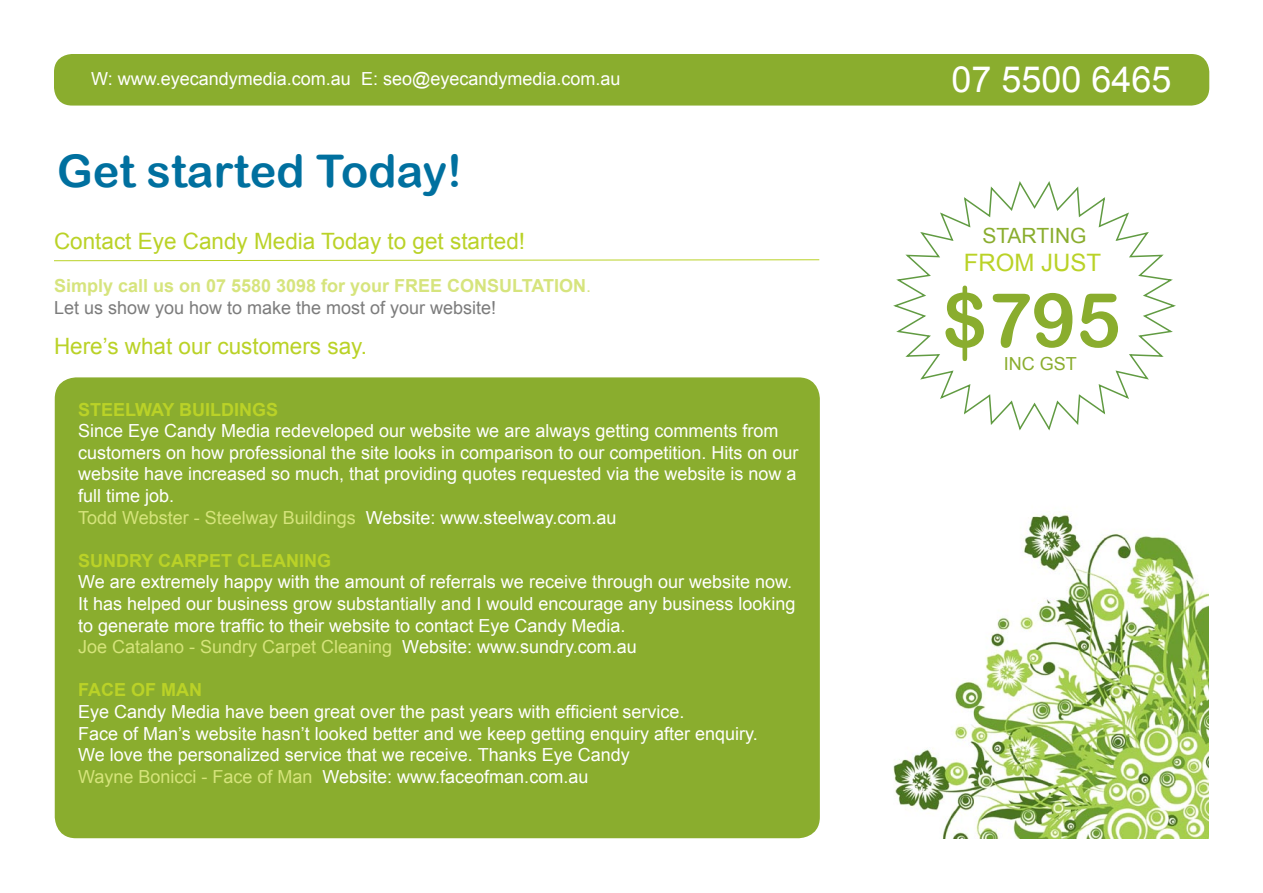
<style>
.page{position:relative;width:1263px;height:893px;background:#fff}
.page>*{position:absolute;margin:0;border:0;box-sizing:border-box;transform-origin:0 0}
.t1{font:75px "Arial Rounded MT Bold";color:#8aad2e}
.t2{font:45px "Arial Rounded MT Bold";color:#00709f}
.t3{font:36px "Arial";color:#fff}
.t4{font:24px "Arial";color:#bad227}
.t5{font:22.5px "Arial";color:#bad227}
.t6{font:21px "Arial";color:#8aad2e}
.t7{font:18px/21.6px "Arial";color:#fff}
.t8{font:18px "Arial";color:#d5e47b}
.t9{font:700 18px/21.6px "Arial";color:#d6e47d}
.t10{font:700 18px "Arial";color:#bad227}
.t11{font:18px "Arial";color:#8aad2e}
.s1{font-weight:400}
.s2{font-weight:400;color:#7c7c7c}
.s3{color:#fff}
.s4{color:#d5e47b}
</style>
<div class="page">
<div style="left:55px;top:377px;width:765px;height:461px;background:#8aad2e"></div>
<img style="left:893px;top:514px;width:316px;height:325px">
<div style="left:54px;top:54px;width:1155px;height:52px;background:#8aad2e"></div>
<svg style="left:54px;top:259px;width:766px;height:2px"></svg>
<svg style="left:893px;top:181px;width:283px;height:250px"></svg>
<p class="t7" style="left:91px;top:68px;width:531px">W: www.eyecandymedia.com.au E: seo@eyecandymedia.com.au</p>
<p class="t3" style="left:951px;top:56px;width:222px">07 5500 6465</p>
<p class="t2" style="left:57px;top:144px;width:407px">Get started Today!</p>
<p class="t5" style="left:54px;top:226px;width:473px">Contact Eye Candy Media Today to get started!</p>
<p class="t9" style="left:54px;top:276px;width:539px">Simply call us on 07 5580 3098 for your FREE CONSULTATION<span class="s1">.<br></span><span class="s2">Let us show you how to make the most of your website!</span></p>
<p class="t5" style="left:54px;top:331px;width:315px">Here’s what our customers say.</p>
<p class="t10" style="left:78px;top:397px;width:202px">STEELWAY BUILDINGS</p>
<p class="t7" style="left:78px;top:420px;width:722px">Since Eye Candy Media redeveloped our website we are always getting comments from customers on how professional the site looks in comparison to our competition. Hits on our website have increased so much, that providing quotes requested via the website is now a full time job.</p>
<p class="t8" style="left:78px;top:506px;width:540px">Todd Webster - Steelway Buildings <span class="s3">Website: www.steelway.com.au</span></p>
<p class="t10" style="left:78px;top:549px;width:255px">SUNDRY CARPET CLEANING</p>
<p class="t7" style="left:78px;top:571px;width:719px">We are extremely happy with the amount of referrals we receive through our website now.<br>It has helped our business grow substantially and I would encourage any business looking to generate more traffic to their website to contact Eye Candy Media.</p>
<p class="t8" style="left:78px;top:635px;width:560px">Joe Catalano - Sundry Carpet Cleaning <span class="s3">Website: www.sundry.com.au</span></p>
<p class="t10" style="left:78px;top:678px;width:125px">FACE OF MAN</p>
<p class="t7" style="left:78px;top:701px;width:608px">Eye Candy Media have been great over the past years with efficient service.</p>
<p class="t7" style="left:78px;top:723px;width:681px">Face of Man’s website hasn’t looked better and we keep getting enquiry after enquiry.</p>
<p class="t7" style="left:78px;top:744px;width:553px">We love the personalized service that we receive. Thanks Eye Candy</p>
<p class="t7" style="left:78px;top:766px;width:512px"><span class="s4">Wayne Bonicci - Face of Man</span> Website: www.faceofman.com.au</p>
<p class="t6" style="left:982px;top:222px;width:106px">STARTING</p>
<p class="t4" style="left:964px;top:247px;width:139px">FROM JUST</p>
<p class="t1" style="left:943px;top:276px;width:180px">$795</p>
<p class="t11" style="left:1004px;top:352px;width:75px">INC GST</p>
</div>
